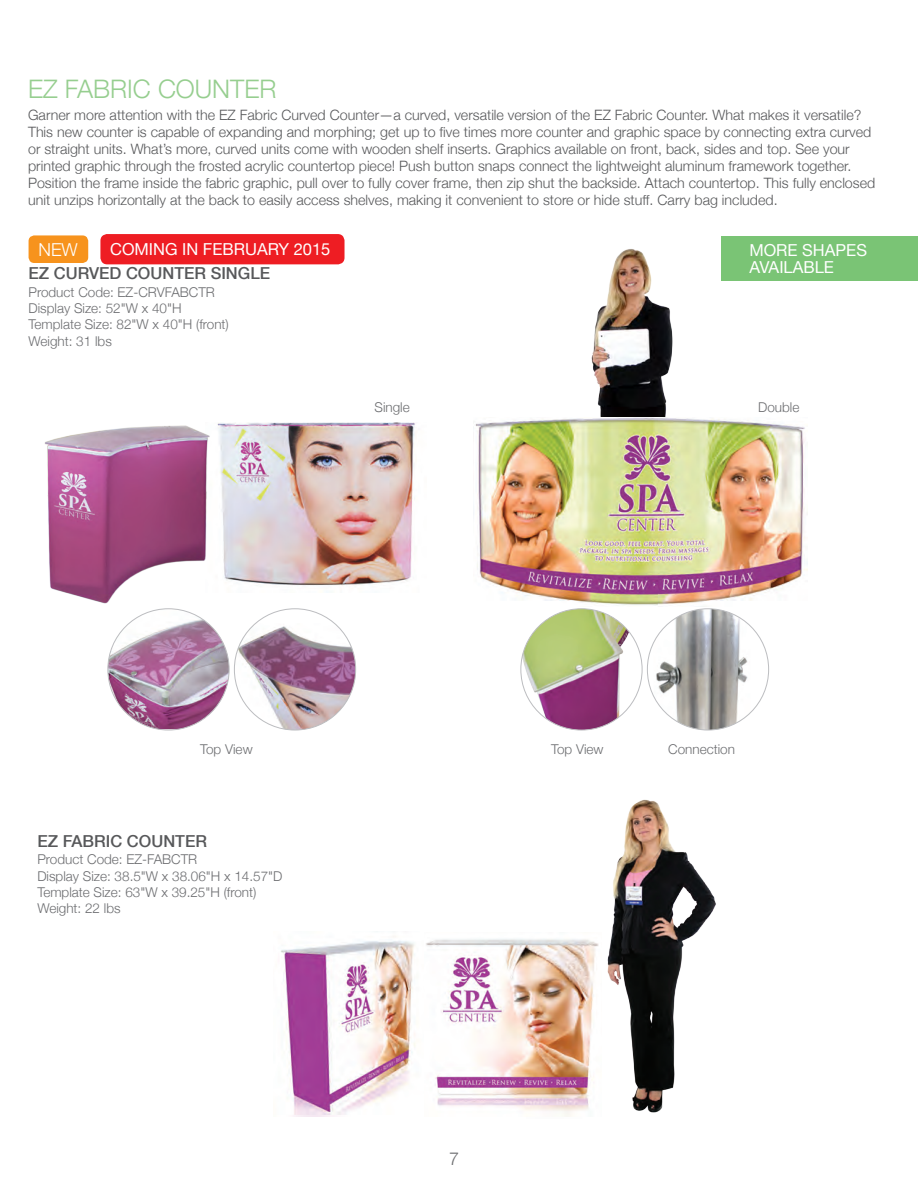
<style>
.page{position:relative;width:918px;height:1188px;background:#fff}
.page>*{position:absolute;margin:0;border:0;box-sizing:border-box;transform-origin:0 0}
.Product_Title_17pt{font:300 25.5px "Helvetica Neue";color:#96ce8f}
.page{font:300 18px "Helvetica Neue";color:#6c6d70}
.business_day__12pt{font:300 17.85px "Helvetica Neue";color:#fff}
.Outdoor_Product_Titl{font:16.5px/16.5px "Helvetica Neue";color:#fff}
.Product_Name_11pt_Me{font:500 16.5px "Helvetica Neue";color:#57585a}
.Body_Text__Intro_Tex{font:300 14.25px/17.1px "Helvetica Neue";color:#57585a}
.Product_Code__9pt_li{font:300 13.5px "Helvetica Neue";color:#6c6d70}
.standard__10pt_grey{font:300 13.5px "Helvetica Neue";color:#6c6d70}
</style>
<div class="page">
<img style="left:281px;top:936px;width:135px;height:181px">
<div style="left:29px;top:235px;width:59px;height:28px;background:#f7931d;border-radius:6px"></div>
<img style="left:426px;top:939px;width:173px;height:178px">
<img style="left:591px;top:249px;width:82px;height:169px">
<img style="left:607px;top:799px;width:109px;height:314px">
<img style="left:218px;top:423px;width:197px;height:170px">
<img style="left:44px;top:424px;width:174px;height:180px">
<img style="left:108px;top:609px;width:121px;height:120px">
<img style="left:521px;top:609px;width:121px;height:121px;border-radius:61px">
<img style="left:234px;top:623px;width:122px;height:107px">
<img style="left:654px;top:609px;width:96px;height:121px">
<img style="left:475px;top:418px;width:332px;height:187px">
<div style="left:722px;top:237px;width:196px;height:44px;background:#7ac475"></div>
<div style="left:100px;top:234px;width:245px;height:30px;background:#ee1d23;border-radius:7px"></div>
<p class="Product_Title_17pt" style="left:28px;top:68px;width:250px">EZ FABRIC COUNTER</p>
<p class="Body_Text__Intro_Tex" style="left:28px;top:106px;width:849px">Garner more attention with the EZ Fabric Curved Counter—a curved, versatile version of the EZ Fabric Counter. What makes it versatile?<br>This new counter is capable of expanding and morphing; get up to five times more counter and graphic space by connecting extra curved or straight units. What’s more, curved units come with wooden shelf inserts. Graphics available on front, back, sides and top. See your printed graphic through the frosted acrylic countertop piece! Push button snaps connect the lightweight aluminum framework together.<br>Position the frame inside the fabric graphic, pull over to fully cover frame, then zip shut the backside. Attach countertop. This fully enclosed unit unzips horizontally at the back to easily access shelves, making it convenient to store or hide stuff. Carry bag included.</p>
<p class="Outdoor_Product_Titl" style="left:110px;top:240px;width:222px">COMING IN FEBRUARY 2015</p>
<p class="business_day__12pt" style="left:38px;top:235px;width:41px">NEW</p>
<p class="Outdoor_Product_Titl" style="left:749px;top:241px;width:119px">MORE SHAPES<br>AVAILABLE</p>
<p class="Product_Name_11pt_Me" style="left:29px;top:260px;width:243px">EZ CURVED COUNTER SINGLE</p>
<p class="Product_Code__9pt_li" style="left:29px;top:281px;width:188px">Product Code: EZ-CRVFABCTR</p>
<p class="Product_Code__9pt_li" style="left:29px;top:298px;width:155px">Display Size: 52"W x 40"H</p>
<p class="Product_Code__9pt_li" style="left:29px;top:314px;width:202px">Template Size: 82"W x 40"H (front)</p>
<p class="Product_Code__9pt_li" style="left:29px;top:330px;width:85px">Weight: 31 lbs</p>
<p class="standard__10pt_grey" style="left:375px;top:396px;width:37px">Single</p>
<p class="standard__10pt_grey" style="left:758px;top:396px;width:43px">Double</p>
<p class="standard__10pt_grey" style="left:200px;top:738px;width:54px">Top View</p>
<p class="Product_Name_11pt_Me" style="left:37px;top:828px;width:171px">EZ FABRIC COUNTER</p>
<p class="Product_Code__9pt_li" style="left:37px;top:849px;width:161px">Product Code: EZ-FABCTR</p>
<p class="Product_Code__9pt_li" style="left:37px;top:865px;width:247px">Display Size: 38.5"W x 38.06"H x 14.57"D</p>
<p class="Product_Code__9pt_li" style="left:37px;top:881px;width:221px">Template Size: 63"W x 39.25"H (front)</p>
<p class="Product_Code__9pt_li" style="left:37px;top:897px;width:85px">Weight: 22 lbs</p>
<p class="standard__10pt_grey" style="left:551px;top:738px;width:54px">Top View</p>
<p class="standard__10pt_grey" style="left:668px;top:738px;width:68px">Connection</p>
<p class="page" style="left:449px;top:1144px;width:12px">7</p>
</div>
